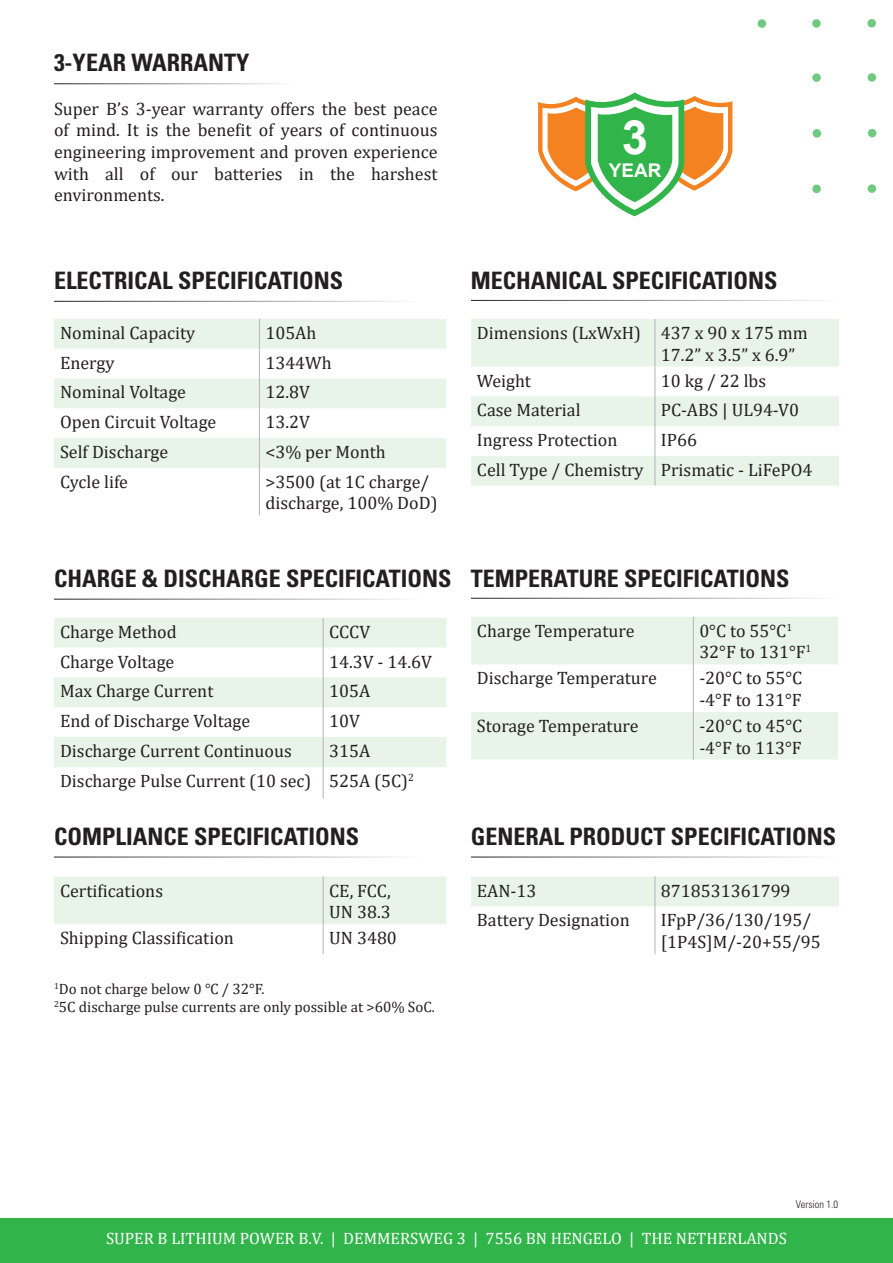
<style>
.page{position:relative;width:893px;height:1263px;background:#fff}
.page>*{position:absolute;margin:0;border:0;box-sizing:border-box;transform-origin:0 0}
.t1{font:700 47.25px "Arial";color:#fff}
.t2{font:700 condensed 24px "Univers LT Std";color:#231f20}
.t3{font:700 18.9px "Arial";color:#fff}
.Text{font:18px/21.6px "Cambria";color:#231f20;text-align:justify}
.t4{font:16.5px "Cambria";color:#fff}
.t5{font:15px "Cambria";color:#231f20}
.Text-2{font:300 condensed 10.5px "Univers LT Std";color:#231f20}
</style>
<div class="page">
<svg style="left:758px;top:19px;width:8px;height:9px"></svg>
<svg style="left:812px;top:19px;width:9px;height:9px"></svg>
<svg style="left:812px;top:73px;width:9px;height:9px"></svg>
<svg style="left:813px;top:129px;width:8px;height:9px"></svg>
<svg style="left:812px;top:185px;width:9px;height:8px"></svg>
<svg style="left:867px;top:19px;width:9px;height:8px"></svg>
<svg style="left:868px;top:73px;width:8px;height:9px"></svg>
<div style="left:868px;top:129px;width:8px;height:8px;background:#6fca80;border-radius:50%"></div>
<svg style="left:868px;top:184px;width:8px;height:9px"></svg>
<div style="left:0;top:1218px;width:893px;height:45px;background:#31b44a"></div>
<hr style="left:54px;top:83px;width:242px;height:1px;background:#231f20">
<svg style="left:538px;top:92px;width:194px;height:124px"></svg>
<hr style="left:54px;top:301px;width:368px;height:1px;background:#231f20">
<hr style="left:54px;top:599px;width:368px;height:1px;background:#231f20">
<hr style="left:54px;top:856px;width:368px;height:1px;background:#231f20">
<hr style="left:471px;top:856px;width:368px;height:1px;background:#231f20">
<hr style="left:471px;top:300px;width:368px;height:1px;background:#231f20">
<hr style="left:471px;top:598px;width:368px;height:1px;background:#231f20">
<svg style="left:54px;top:319px;width:392px;height:149px;fill:#e9f4e8"></svg>
<hr style="left:259px;top:319px;width:1px;height:30px;background:#b1b3b5">
<svg style="left:259px;top:349px;width:1px;height:29px"></svg>
<hr style="left:259px;top:378px;width:1px;height:30px;background:#b1b3b5">
<hr style="left:259px;top:408px;width:1px;height:30px;background:#b1b3b5">
<hr style="left:259px;top:438px;width:1px;height:30px;background:#b1b3b5">
<hr style="left:259px;top:468px;width:1px;height:47px;background:#b1b3b5">
<svg style="left:54px;top:618px;width:392px;height:149px;fill:#e9f4e8"></svg>
<hr style="left:323px;top:618px;width:1px;height:30px;background:#b1b3b5">
<svg style="left:323px;top:648px;width:1px;height:29px"></svg>
<hr style="left:323px;top:677px;width:1px;height:30px;background:#b1b3b5">
<hr style="left:323px;top:707px;width:1px;height:30px;background:#b1b3b5">
<hr style="left:323px;top:737px;width:1px;height:30px;background:#b1b3b5">
<hr style="left:323px;top:767px;width:1px;height:31px;background:#b1b3b5">
<svg style="left:471px;top:319px;width:368px;height:167px;fill:#e9f4e8"></svg>
<hr style="left:654px;top:319px;width:1px;height:47px;background:#b1b3b5">
<hr style="left:654px;top:366px;width:1px;height:30px;background:#b1b3b5">
<hr style="left:654px;top:396px;width:1px;height:30px;background:#b1b3b5">
<hr style="left:654px;top:426px;width:1px;height:30px;background:#b1b3b5">
<hr style="left:654px;top:456px;width:1px;height:30px;background:#b1b3b5">
<svg style="left:471px;top:617px;width:367px;height:143px;fill:#e9f4e8"></svg>
<hr style="left:693px;top:617px;width:1px;height:47px;background:#b1b3b5">
<hr style="left:693px;top:664px;width:1px;height:48px;background:#b1b3b5">
<hr style="left:693px;top:712px;width:1px;height:48px;background:#b1b3b5">
<div style="left:54px;top:876px;width:392px;height:48px;background:#e9f4e8"></div>
<hr style="left:323px;top:876px;width:1px;height:48px;background:#b1b3b5">
<hr style="left:323px;top:924px;width:1px;height:30px;background:#b1b3b5">
<div style="left:471px;top:876px;width:368px;height:30px;background:#e9f4e8"></div>
<hr style="left:654px;top:876px;width:1px;height:30px;background:#b1b3b5">
<hr style="left:654px;top:906px;width:1px;height:48px;background:#b1b3b5">
<p class="t2" style="left:54px;top:48px;width:197px">3-YEAR WARRANTY</p>
<p class="Text" style="left:54px;top:98px;width:385px">Super B’s 3-year warranty offers the best peace of mind. It is the benefit of years of continuous engineering improvement and proven experience with all of our batteries in the harshest environments.</p>
<p class="t1" style="left:622px;top:104px;width:28px">3</p>
<p class="t3" style="left:609px;top:157px;width:54px">YEAR</p>
<p class="t2" style="left:54px;top:266px;width:291px">ELECTRICAL SPECIFICATIONS</p>
<p class="Text" style="left:60px;top:322px;width:137px">Nominal Capacity</p>
<p class="Text" style="left:265px;top:322px;width:53px">105Ah</p>
<p class="Text" style="left:60px;top:352px;width:56px">Energy</p>
<p class="Text" style="left:265px;top:352px;width:68px">1344Wh</p>
<p class="Text" style="left:60px;top:381px;width:128px">Nominal Voltage</p>
<p class="Text" style="left:265px;top:381px;width:46px">12.8V</p>
<p class="Text" style="left:60px;top:411px;width:158px">Open Circuit Voltage</p>
<p class="Text" style="left:265px;top:411px;width:46px">13.2V</p>
<p class="Text" style="left:60px;top:441px;width:110px">Self Discharge</p>
<p class="Text" style="left:265px;top:441px;width:122px">&lt;3% per Month</p>
<p class="Text" style="left:60px;top:471px;width:70px">Cycle life</p>
<p class="Text" style="left:265px;top:471px;width:166px">&gt;3500 (at 1C charge/</p>
<p class="Text" style="left:265px;top:492px;width:174px">discharge, 100% DoD)</p>
<p class="t2" style="left:471px;top:266px;width:308px">MECHANICAL SPECIFICATIONS</p>
<p class="Text" style="left:477px;top:322px;width:165px">Dimensions (LxWxH)</p>
<p class="Text" style="left:661px;top:322px;width:148px">437 x 90 x 175 mm</p>
<p class="Text" style="left:661px;top:343px;width:136px">17.2” x 3.5” x 6.9”</p>
<p class="Text" style="left:477px;top:369px;width:56px">Weight</p>
<p class="Text" style="left:661px;top:369px;width:107px">10 kg / 22 lbs</p>
<p class="Text" style="left:477px;top:399px;width:105px">Case Material</p>
<p class="Text" style="left:661px;top:399px;width:140px">PC-ABS | UL94-V0</p>
<p class="Text" style="left:477px;top:429px;width:142px">Ingress Protection</p>
<p class="Text" style="left:661px;top:429px;width:37px">IP66</p>
<p class="Text" style="left:477px;top:459px;width:168px">Cell Type / Chemistry</p>
<p class="Text" style="left:661px;top:459px;width:153px">Prismatic - LiFePO4</p>
<p class="t2" style="left:54px;top:563px;width:399px">CHARGE &amp; DISCHARGE SPECIFICATIONS</p>
<p class="Text" style="left:60px;top:621px;width:118px">Charge Method</p>
<p class="Text" style="left:329px;top:621px;width:43px">CCCV</p>
<p class="Text" style="left:60px;top:651px;width:116px">Charge Voltage</p>
<p class="Text" style="left:329px;top:651px;width:104px">14.3V - 14.6V</p>
<p class="Text" style="left:60px;top:680px;width:155px">Max Charge Current</p>
<p class="Text" style="left:329px;top:680px;width:43px">105A</p>
<p class="Text" style="left:60px;top:710px;width:192px">End of Discharge Voltage</p>
<p class="Text" style="left:329px;top:710px;width:32px">10V</p>
<p class="Text" style="left:60px;top:740px;width:233px">Discharge Current Continuous</p>
<p class="Text" style="left:329px;top:740px;width:43px">315A</p>
<p class="Text" style="left:60px;top:770px;width:253px">Discharge Pulse Current (10 sec)</p>
<p class="Text" style="left:329px;top:770px;width:86px">525A (5C)<sup>2</sup></p>
<p class="t2" style="left:471px;top:563px;width:320px">TEMPERATURE SPECIFICATIONS</p>
<p class="Text" style="left:477px;top:620px;width:159px">Charge Temperature</p>
<p class="Text" style="left:699px;top:620px;width:94px">0°C to 55°C<sup>1</sup></p>
<p class="Text" style="left:699px;top:641px;width:113px">32°F to 131°F<sup>1</sup></p>
<p class="Text" style="left:477px;top:667px;width:181px">Discharge Temperature</p>
<p class="Text" style="left:699px;top:667px;width:105px">-20°C to 55°C</p>
<p class="Text" style="left:699px;top:689px;width:104px">-4°F to 131°F</p>
<p class="Text" style="left:477px;top:715px;width:163px">Storage Temperature</p>
<p class="Text" style="left:699px;top:715px;width:105px">-20°C to 45°C</p>
<p class="Text" style="left:699px;top:736px;width:104px">-4°F to 113°F</p>
<p class="t2" style="left:54px;top:822px;width:307px">COMPLIANCE SPECIFICATIONS</p>
<p class="t2" style="left:471px;top:822px;width:367px">GENERAL PRODUCT SPECIFICATIONS</p>
<p class="Text" style="left:60px;top:879px;width:105px">Certifications</p>
<p class="Text" style="left:329px;top:879px;width:63px">CE, FCC,</p>
<p class="Text" style="left:329px;top:901px;width:63px">UN 38.3</p>
<p class="Text" style="left:60px;top:927px;width:175px">Shipping Classification</p>
<p class="Text" style="left:329px;top:927px;width:69px">UN 3480</p>
<p class="Text" style="left:477px;top:879px;width:61px">EAN-13</p>
<p class="Text" style="left:661px;top:879px;width:131px">8718531361799</p>
<p class="Text" style="left:477px;top:909px;width:154px">Battery Designation</p>
<p class="Text" style="left:661px;top:909px;width:161px">IFpP/36/130/195/ [1P4S]M/-20+55/95</p>
<p class="t5" style="left:54px;top:980px;width:212px"><sup>1</sup>Do not charge below 0 ℃ / 32°F.</p>
<p class="t5" style="left:54px;top:998px;width:382px"><sup>2</sup>5C discharge pulse currents are only possible at &gt;60% SoC.</p>
<p class="Text-2" style="left:796px;top:1197px;width:44px">Version 1.0</p>
<p class="t4" style="left:106px;top:1228px;width:682px">SUPER B LITHIUM POWER B.V. | DEMMERSWEG 3 | 7556 BN HENGELO | THE NETHERLANDS</p>
</div>
